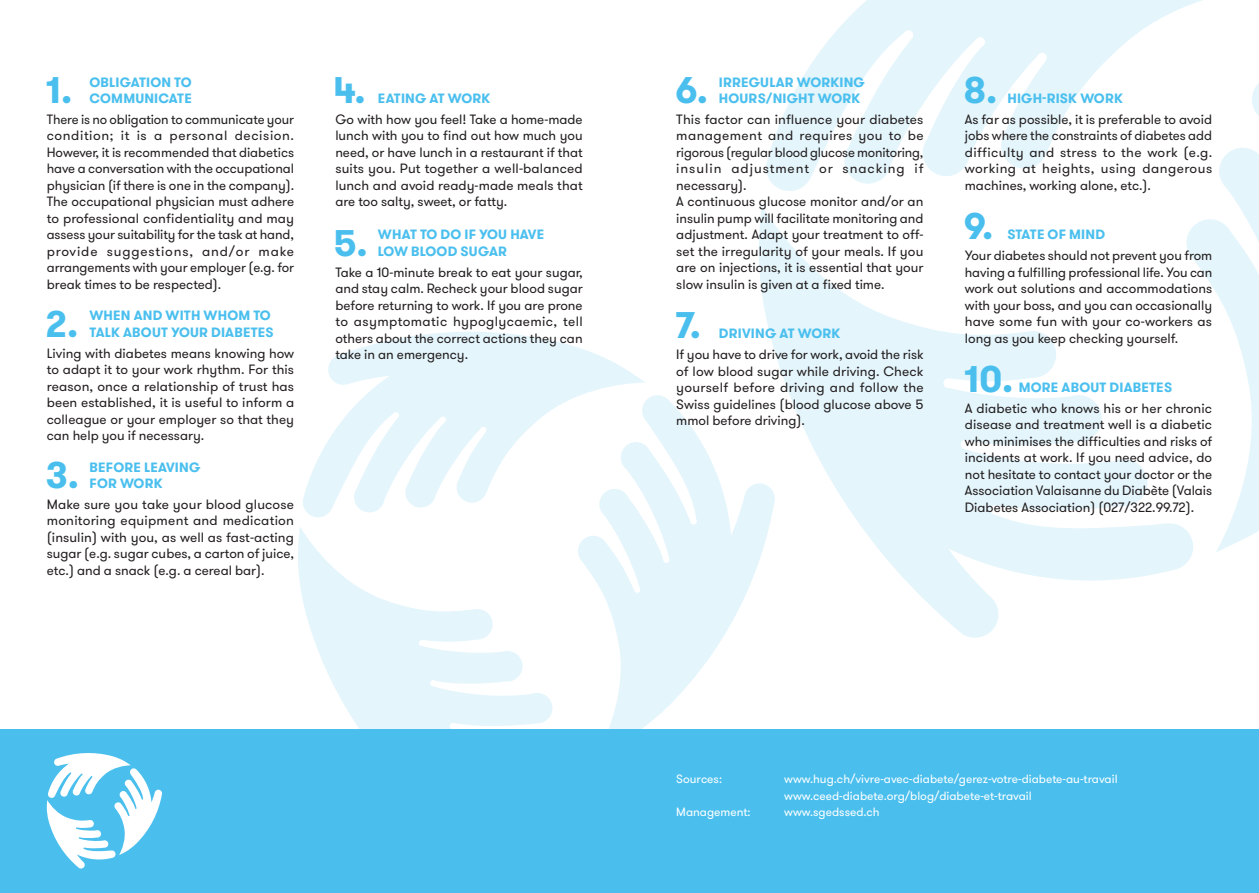
<style>
.page{position:relative;width:1259px;height:893px;background:#fff}
.page>*{position:absolute;margin:0;border:0;box-sizing:border-box;transform-origin:0 0}
.t1{font:700 37.05px "GT Walsheim";color:#4abfee}
.t2{font:13.5px/16.5px "GT Walsheim";color:#231f20;text-align:justify}
.t3{font:700 13.5px/16.5px "GT Walsheim";letter-spacing:.015em;color:#4abfee}
.t4{font:12px/16.5px "GT Walsheim";color:#fff}
</style>
<div class="page">
<svg style="left:584px;top:395px;width:174px;height:334px;fill:#e4f5fc"></svg>
<svg style="left:303px;top:332px;width:342px;height:187px;fill:#e4f5fc"></svg>
<svg style="left:298px;top:527px;width:286px;height:202px"></svg>
<svg style="left:1196px;top:194px;width:63px;height:358px"></svg>
<svg style="left:766px;top:0;width:493px;height:194px"></svg>
<svg style="left:758px;top:206px;width:438px;height:432px"></svg>
<div style="left:0;top:729px;width:1259px;height:164px;background:#4abfee"></div>
<svg style="left:47px;top:753px;width:115px;height:115px"></svg>
<h1 class="t1" style="left:46px;top:66px;width:28px">1.</h1>
<p class="t3" style="left:89px;top:74px;width:104px">OBLIGATION TO<br>COMMUNICATE</p>
<p class="t2" style="left:47px;top:111px;width:249px">There is no obligation to communicate your condition; it is a personal decision.<br>However, it is recommended that diabetics have a conversation with the occupational physician (if there is one in the company).<br>The occupational physician must adhere to professional confidentiality and may assess your suitability for the task at hand, provide suggestions, and/or make arrangements with your employer (e.g. for break times to be respected).</p>
<h1 class="t1" style="left:45px;top:300px;width:34px">2.</h1>
<p class="t3" style="left:89px;top:308px;width:186px">WHEN AND WITH WHOM TO<br>TALK ABOUT YOUR DIABETES</p>
<p class="t2" style="left:47px;top:345px;width:249px">Living with diabetes means knowing how to adapt it to your work rhythm. For this reason, once a relationship of trust has been established, it is useful to inform a colleague or your employer so that they can help you if necessary.</p>
<h1 class="t1" style="left:46px;top:451px;width:35px">3.</h1>
<p class="t3" style="left:89px;top:459px;width:112px">BEFORE LEAVING<br>FOR WORK</p>
<p class="t2" style="left:47px;top:496px;width:249px">Make sure you take your blood glucose monitoring equipment and medication (insulin) with you, as well as fast-acting sugar (e.g. sugar cubes, a carton of juice, etc.) and a snack (e.g. a cereal bar).</p>
<h1 class="t1" style="left:333px;top:66px;width:34px">4.</h1>
<p class="t3" style="left:378px;top:90px;width:114px">EATING AT WORK</p>
<p class="t2" style="left:335px;top:111px;width:249px">Go with how you feel! Take a home-made lunch with you to find out how much you need, or have lunch in a restaurant if that suits you. Put together a well-balanced lunch and avoid ready-made meals that are too salty, sweet, or fatty.</p>
<h1 class="t1" style="left:334px;top:219px;width:36px">5.</h1>
<p class="t3" style="left:378px;top:227px;width:168px">WHAT TO DO IF YOU HAVE<br>LOW BLOOD SUGAR</p>
<p class="t2" style="left:335px;top:264px;width:249px">Take a 10-minute break to eat your sugar, and stay calm. Recheck your blood sugar before returning to work. If you are prone to asymptomatic hypoglycaemic, tell others about the correct actions they can take in an emergency.</p>
<h1 class="t1" style="left:675px;top:66px;width:34px">6.</h1>
<p class="t3" style="left:719px;top:74px;width:147px">IRREGULAR WORKING<br>HOURS/NIGHT WORK</p>
<p class="t2" style="left:676px;top:111px;width:249px;text-align:left">This factor can influence your diabetes management and requires you to be rigorous (regular blood glucose monitoring, insulin adjustment or snacking if necessary).<br>A continuous glucose monitor and/or an insulin pump will facilitate monitoring and adjustment. Adapt your treatment to off&shy;set the irregularity of your meals. If you are on injections, it is essential that your slow insulin is given at a fixed time.</p>
<h1 class="t1" style="left:675px;top:301px;width:27px">7.</h1>
<p class="t3" style="left:719px;top:326px;width:123px">DRIVING AT WORK</p>
<p class="t2" style="left:676px;top:347px;width:249px">If you have to drive for work, avoid the risk of low blood sugar while driving. Check yourself before driving and follow the Swiss guidelines (blood glucose above 5 mmol before driving).</p>
<h1 class="t1" style="left:963px;top:66px;width:35px">8.</h1>
<p class="t3" style="left:1007px;top:90px;width:117px">HIGH-RISK WORK</p>
<p class="t2" style="left:965px;top:111px;width:249px">As far as possible, it is preferable to avoid jobs where the constraints of diabetes add difficulty and stress to the work (e.g. working at heights, using dangerous machines, working alone, etc.).</p>
<h1 class="t1" style="left:964px;top:202px;width:31px">9.</h1>
<p class="t3" style="left:1007px;top:227px;width:99px">STATE OF MIND</p>
<p class="t2" style="left:965px;top:248px;width:249px">Your diabetes should not prevent you from having a fulfilling professional life. You can work out solutions and accommodations with your boss, and you can occasionally have some fun with your co-workers as long as you keep checking yourself.</p>
<h1 class="t1" style="left:964px;top:355px;width:51px">10.</h1>
<p class="t3" style="left:1019px;top:379px;width:155px">MORE ABOUT DIABETES</p>
<p class="t2" style="left:965px;top:400px;width:249px">A diabetic who knows his or her chronic disease and treatment well is a diabetic who minimises the difficulties and risks of incidents at work. If you need advice, do not hesitate to contact your doctor or the Association Valaisanne du Diabète (Valais Diabetes Association) (027/322.99.72).</p>
<p class="t4" style="left:676px;top:771px;width:47px">Sources:</p>
<p class="t4" style="left:784px;top:771px;width:335px">www.hug.ch/vivre-avec-diabete/gerez-votre-diabete-au-travail www.ceed-diabete.org/blog/diabete-et-travail</p>
<p class="t4" style="left:676px;top:804px;width:76px">Management:</p>
<p class="t4" style="left:784px;top:804px;width:97px">www.sgedssed.ch</p>
</div>
